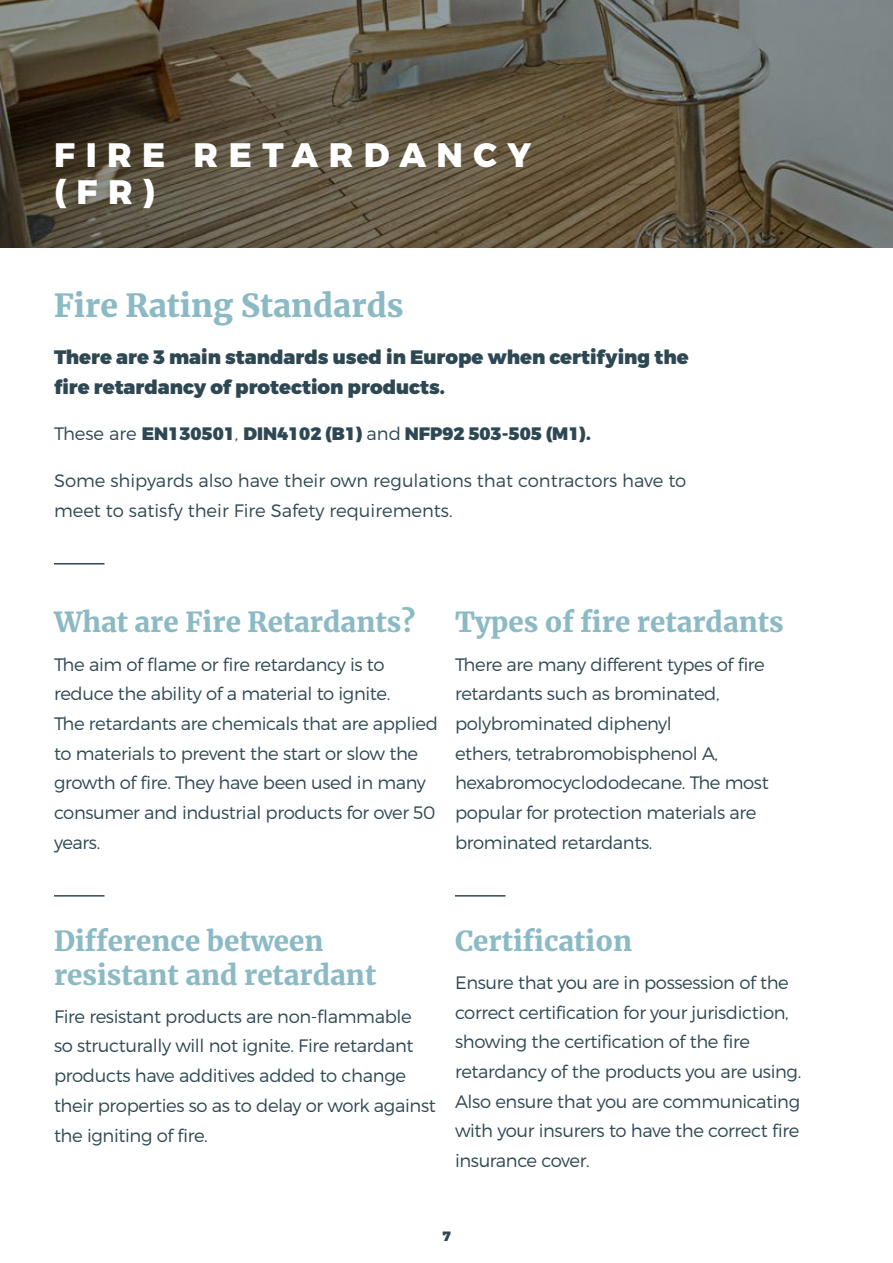
<style>
.page{position:relative;width:893px;height:1263px;background:#fff}
.page>*{position:absolute;margin:0;border:0;box-sizing:border-box;transform-origin:0 0}
.t1{font:800 33.9px/36.2px "Montserrat";letter-spacing:.31em;color:#fff}
.t2{font:900 31.8px "Merriweather";color:#8cbac4}
.t3{font:900 27.6px/33.9px "Merriweather";color:#8cbac4}
.t4{font:900 19.5px/29.7px "Montserrat";color:#2e4853}
.t5{font:300 18px/29.7px "Montserrat";letter-spacing:-.02em;color:#2e4853}
.t6{font:300 18px/29.7px "Montserrat";color:#2e4853}
.t7{font:900 18px "Montserrat";color:#2e4853}
.t8{font:900 13.5px "Montserrat";color:#2e4853}
.s1{font-weight:300}
</style>
<div class="page">
<svg style="left:0;top:0;width:893px;height:247px;background:#625c4d"></svg>
<hr style="left:54px;top:895px;width:50px;height:1px;background:#2e4853">
<hr style="left:455px;top:895px;width:50px;height:1px;background:#2e4853">
<hr style="left:54px;top:563px;width:50px;height:1px;background:#2e4853">
<h1 class="t1" style="left:54px;top:139px;width:479px">FIRE RETARDANCY (FR)</h1>
<h2 class="t2" style="left:54px;top:288px;width:351px">Fire Rating Standards</h2>
<p class="t4" style="left:54px;top:343px;width:636px">There are 3 main standards used in Europe when certifying the fire retardancy of protection products.</p>
<p class="t7" style="left:54px;top:426px;width:538px"><span class="s1">These are</span> EN130501<span class="s1">,</span> DIN4102 (B1) <span class="s1">and</span> NFP92 503-505 (M1).</p>
<p class="t6" style="left:54px;top:466px;width:634px">Some shipyards also have their own regulations that contractors have to meet to satisfy their Fire Safety requirements.</p>
<h3 class="t3" style="left:54px;top:607px;width:363px">What are Fire Retardants?</h3>
<p class="t5" style="left:54px;top:650px;width:385px">The aim of flame or fire retardancy is to reduce the ability of a material to ignite.<br>The retardants are chemicals that are applied to materials to prevent the start or slow the growth of fire. They have been used in many consumer and industrial products for over 50 years.</p>
<h3 class="t3" style="left:455px;top:607px;width:330px">Types of fire retardants</h3>
<p class="t5" style="left:455px;top:650px;width:315px">There are many different types of fire retardants such as brominated, polybrominated diphenyl<br>ethers, tetrabromobisphenol A, hexabromocyclododecane. The most popular for protection materials are brominated retardants.</p>
<h3 class="t3" style="left:54px;top:925px;width:324px">Difference between resistant and retardant</h3>
<p class="t5" style="left:54px;top:1002px;width:383px">Fire resistant products are non-flammable<br>so structurally will not ignite. Fire retardant products have additives added to change their properties so as to delay or work against the igniting of fire.</p>
<h3 class="t3" style="left:455px;top:925px;width:179px">Certification</h3>
<p class="t5" style="left:455px;top:968px;width:348px">Ensure that you are in possession of the correct certification for your jurisdiction, showing the certification of the fire retardancy of the products you are using.<br>Also ensure that you are communicating with your insurers to have the correct fire insurance cover.</p>
<p class="t8" style="left:442px;top:1230px;width:10px">7</p>
</div>
